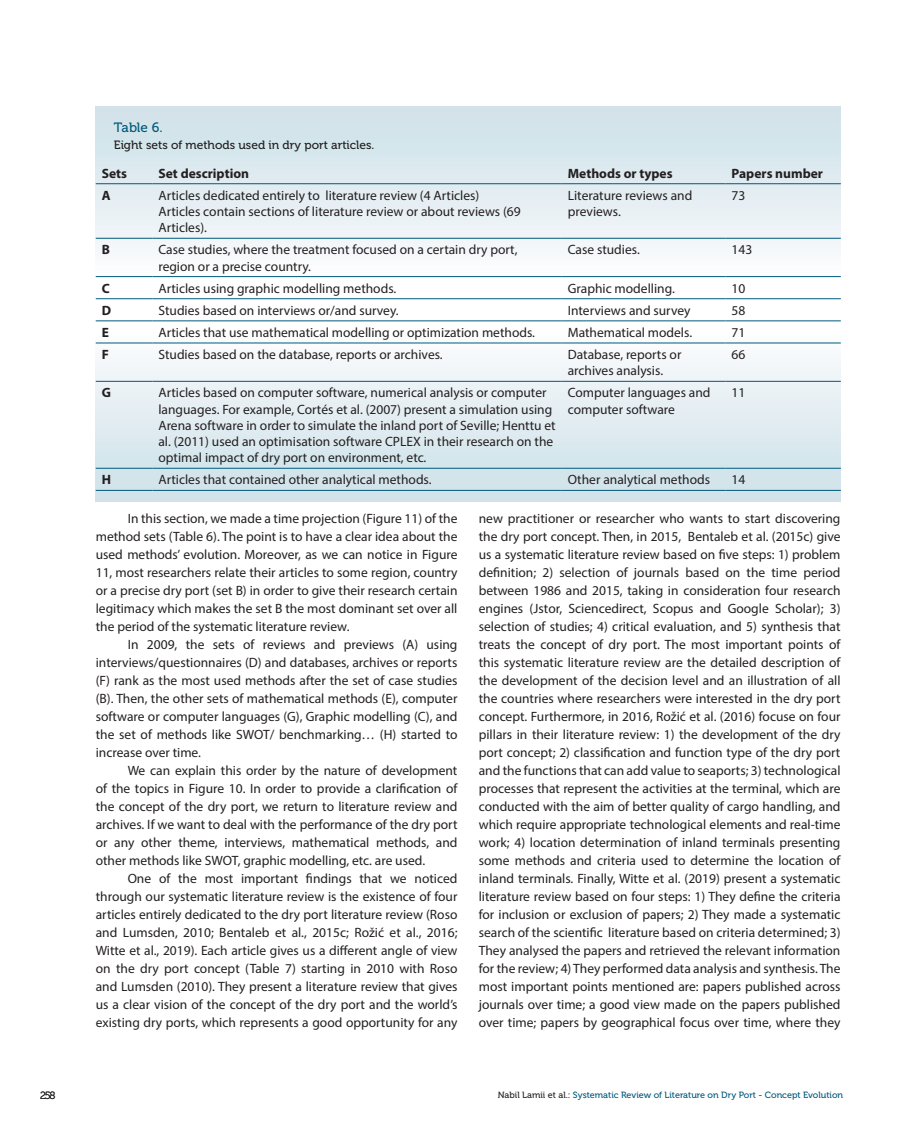
<style>
.page{position:relative;width:915px;height:1127px;background:#fff}
.page>*{position:absolute;margin:0;border:0;box-sizing:border-box;transform-origin:0 0}
.Body_text{font:13.5px/18px "Myriad Pro";color:#231f20;text-align:justify}
.tablica{font:13.5px/16.2px "Myriad Pro";color:#231f20}
.tablica-2{font:700 13.5px "Myriad Pro";color:#231f20}
.Figure{font:13.5px "Museo 500";letter-spacing:-.005em;color:#00597c}
.Figure_naslov{font:12px "Museo 500";color:#231f20}
.t1{font:10.5px "Museo 300";color:#231f20}
.t2{font:9px "Museo 500";color:#00597c}
.s1{color:#231f20}
</style>
<div class="page">
<div style="left:96px;top:329px;width:743px;height:173px;background:linear-gradient(to bottom,#fdfdfe,#c9dee6)"></div>
<div style="left:96px;top:106px;width:743px;height:173px;background:linear-gradient(to bottom,#cbdfe7,#fbfcfd)"></div>
<hr style="left:96px;top:183px;width:56px;height:1px;background:#00597c">
<hr style="left:152px;top:183px;width:409px;height:1px;background:#00597c">
<hr style="left:561px;top:183px;width:164px;height:1px;background:#00597c">
<hr style="left:725px;top:183px;width:115px;height:1px;background:#00597c">
<hr style="left:96px;top:238px;width:56px;height:1px;background:#00597c">
<hr style="left:152px;top:238px;width:409px;height:1px;background:#00597c">
<hr style="left:561px;top:238px;width:164px;height:1px;background:#00597c">
<hr style="left:725px;top:238px;width:115px;height:1px;background:#00597c">
<hr style="left:96px;top:276px;width:56px;height:1px;background:#00597c">
<hr style="left:152px;top:276px;width:409px;height:1px;background:#00597c">
<hr style="left:561px;top:276px;width:164px;height:1px;background:#00597c">
<hr style="left:725px;top:276px;width:115px;height:1px;background:#00597c">
<hr style="left:96px;top:298px;width:56px;height:1px;background:#00597c">
<hr style="left:152px;top:298px;width:409px;height:1px;background:#00597c">
<hr style="left:561px;top:298px;width:164px;height:1px;background:#00597c">
<hr style="left:725px;top:298px;width:115px;height:1px;background:#00597c">
<hr style="left:96px;top:321px;width:56px;height:1px;background:#00597c">
<hr style="left:152px;top:321px;width:409px;height:1px;background:#00597c">
<hr style="left:561px;top:321px;width:164px;height:1px;background:#00597c">
<hr style="left:725px;top:321px;width:115px;height:1px;background:#00597c">
<hr style="left:96px;top:343px;width:56px;height:1px;background:#00597c">
<hr style="left:152px;top:343px;width:409px;height:1px;background:#00597c">
<hr style="left:561px;top:343px;width:164px;height:1px;background:#00597c">
<hr style="left:725px;top:343px;width:115px;height:1px;background:#00597c">
<hr style="left:96px;top:381px;width:56px;height:1px;background:#00597c">
<hr style="left:152px;top:381px;width:409px;height:1px;background:#00597c">
<hr style="left:561px;top:381px;width:164px;height:1px;background:#00597c">
<hr style="left:725px;top:381px;width:115px;height:1px;background:#00597c">
<hr style="left:96px;top:468px;width:56px;height:1px;background:#00597c">
<hr style="left:152px;top:468px;width:409px;height:1px;background:#00597c">
<hr style="left:561px;top:468px;width:164px;height:1px;background:#00597c">
<hr style="left:725px;top:468px;width:115px;height:1px;background:#00597c">
<hr style="left:96px;top:490px;width:56px;height:1px;background:#00597c">
<hr style="left:152px;top:490px;width:409px;height:1px;background:#00597c">
<hr style="left:561px;top:490px;width:164px;height:1px;background:#00597c">
<hr style="left:725px;top:490px;width:115px;height:1px;background:#00597c">
<p class="Figure" style="left:114px;top:120px;width:50px">Table 6.</p>
<p class="Figure_naslov" style="left:114px;top:138px;width:262px">Eight sets of methods used in dry port articles.</p>
<p class="tablica-2" style="left:102px;top:164px;width:27px">Sets</p>
<p class="tablica-2" style="left:158px;top:164px;width:92px">Set description</p>
<p class="tablica-2" style="left:567px;top:164px;width:106px">Methods or types</p>
<p class="tablica-2" style="left:731px;top:164px;width:93px">Papers number</p>
<p class="tablica-2" style="left:102px;top:186px;width:10px">A</p>
<p class="tablica" style="left:158px;top:187px;width:364px">Articles dedicated entirely to literature review (4 Articles)<br>Articles contain sections of literature review or about reviews (69<br>Articles).</p>
<p class="tablica" style="left:567px;top:187px;width:126px">Literature reviews and previews.</p>
<p class="tablica" style="left:731px;top:187px;width:15px">73</p>
<p class="tablica-2" style="left:102px;top:241px;width:10px">B</p>
<p class="tablica" style="left:158px;top:242px;width:360px">Case studies, where the treatment focused on a certain dry port, region or a precise country.</p>
<p class="tablica" style="left:567px;top:242px;width:73px">Case studies.</p>
<p class="tablica" style="left:731px;top:242px;width:22px">143</p>
<p class="tablica-2" style="left:102px;top:279px;width:10px">C</p>
<p class="tablica" style="left:158px;top:280px;width:239px">Articles using graphic modelling methods.</p>
<p class="tablica" style="left:567px;top:280px;width:109px">Graphic modelling.</p>
<p class="tablica" style="left:731px;top:280px;width:15px">10</p>
<p class="tablica-2" style="left:102px;top:301px;width:11px">D</p>
<p class="tablica" style="left:158px;top:302px;width:241px">Studies based on interviews or/and survey.</p>
<p class="tablica" style="left:567px;top:302px;width:124px">Interviews and survey</p>
<p class="tablica" style="left:731px;top:302px;width:15px">58</p>
<p class="tablica-2" style="left:102px;top:324px;width:9px">E</p>
<p class="tablica" style="left:158px;top:324px;width:378px">Articles that use mathematical modelling or optimization methods.</p>
<p class="tablica" style="left:567px;top:324px;width:126px">Mathematical models.</p>
<p class="tablica" style="left:731px;top:324px;width:15px">71</p>
<p class="tablica-2" style="left:102px;top:346px;width:9px">F</p>
<p class="tablica" style="left:158px;top:346px;width:286px">Studies based on the database, reports or archives.</p>
<p class="tablica" style="left:567px;top:346px;width:115px">Database, reports or archives analysis.</p>
<p class="tablica" style="left:731px;top:346px;width:15px">66</p>
<p class="tablica-2" style="left:102px;top:384px;width:11px">G</p>
<p class="tablica" style="left:158px;top:385px;width:398px">Articles based on computer software, numerical analysis or computer languages. For example, Cortés et al. (2007) present a simulation using Arena software in order to simulate the inland port of Seville; Henttu et al. (2011) used an optimisation software CPLEX in their research on the optimal impact of dry port on environment, etc.</p>
<p class="tablica" style="left:567px;top:385px;width:144px">Computer languages and computer software</p>
<p class="tablica" style="left:731px;top:385px;width:15px">11</p>
<p class="tablica-2" style="left:102px;top:471px;width:11px">H</p>
<p class="tablica" style="left:158px;top:471px;width:274px">Articles that contained other analytical methods.</p>
<p class="tablica" style="left:567px;top:471px;width:144px">Other analytical methods</p>
<p class="tablica" style="left:731px;top:471px;width:15px">14</p>
<p class="Body_text" style="left:96px;top:509px;width:363px;text-indent:32px">In this section, we made a time projection (Figure 11) of the method sets (Table 6). The point is to have a clear idea about the used methods’ evolution. Moreover, as we can notice in Figure 11, most researchers relate their articles to some region, country or a precise dry port (set B) in order to give their research certain legitimacy which makes the set B the most dominant set over all the period of the systematic literature review.</p>
<p class="Body_text" style="left:96px;top:635px;width:363px;text-indent:32px">In 2009, the sets of reviews and previews (A) using interviews/questionnaires (D) and databases, archives or reports (F) rank as the most used methods after the set of case studies (B). Then, the other sets of mathematical methods (E), computer software or computer languages (G), Graphic modelling (C), and the set of methods like SWOT/ benchmarking… (H) started to increase over time.</p>
<p class="Body_text" style="left:96px;top:761px;width:363px;text-indent:32px">We can explain this order by the nature of development of the topics in Figure 10. In order to provide a clarification of the concept of the dry port, we return to literature review and archives. If we want to deal with the performance of the dry port or any other theme, interviews, mathematical methods, and other methods like SWOT, graphic modelling, etc. are used.</p>
<p class="Body_text" style="left:96px;top:869px;width:363px;text-indent:32px">One of the most important findings that we noticed through our systematic literature review is the existence of four articles entirely dedicated to the dry port literature review (Roso and Lumsden, 2010; Bentaleb et al., 2015c; Rožić et al., 2016; Witte et al., 2019). Each article gives us a different angle of view on the dry port concept (Table 7) starting in 2010 with Roso and Lumsden (2010). They present a literature review that gives us a clear vision of the concept of the dry port and the world’s existing dry ports, which represents a good opportunity for any</p>
<p class="Body_text" style="left:478px;top:509px;width:363px">new practitioner or researcher who wants to start discovering the dry port concept. Then, in 2015, Bentaleb et al. (2015c) give us a systematic literature review based on five steps: 1) problem definition; 2) selection of journals based on the time period between 1986 and 2015, taking in consideration four research engines (Jstor, Sciencedirect, Scopus and Google Scholar); 3) selection of studies; 4) critical evaluation, and 5) synthesis that treats the concept of dry port. The most important points of this systematic literature review are the detailed description of the development of the decision level and an illustration of all the countries where researchers were interested in the dry port concept. Furthermore, in 2016, Rožić et al. (2016) focuse on four pillars in their literature review: 1) the development of the dry port concept; 2) classification and function type of the dry port and the functions that can add value to seaports; 3) technological processes that represent the activities at the terminal, which are conducted with the aim of better quality of cargo handling, and which require appropriate technological elements and real-time work; 4) location determination of inland terminals presenting some methods and criteria used to determine the location of inland terminals. Finally, Witte et al. (2019) present a systematic literature review based on four steps: 1) They define the criteria for inclusion or exclusion of papers; 2) They made a systematic search of the scientific literature based on criteria determined; 3)<br>They analysed the papers and retrieved the relevant information for the review; 4) They performed data analysis and synthesis. The most important points mentioned are: papers published across journals over time; a good view made on the papers published over time; papers by geographical focus over time, where they</p>
<p class="t1" style="left:40px;top:1090px;width:17px">258</p>
<p class="t2" style="left:497px;top:1090px;width:347px"><span class="s1">Nabil Lamii et al.:</span> Systematic Review of Literature on Dry Port - Concept Evolution</p>
</div>
